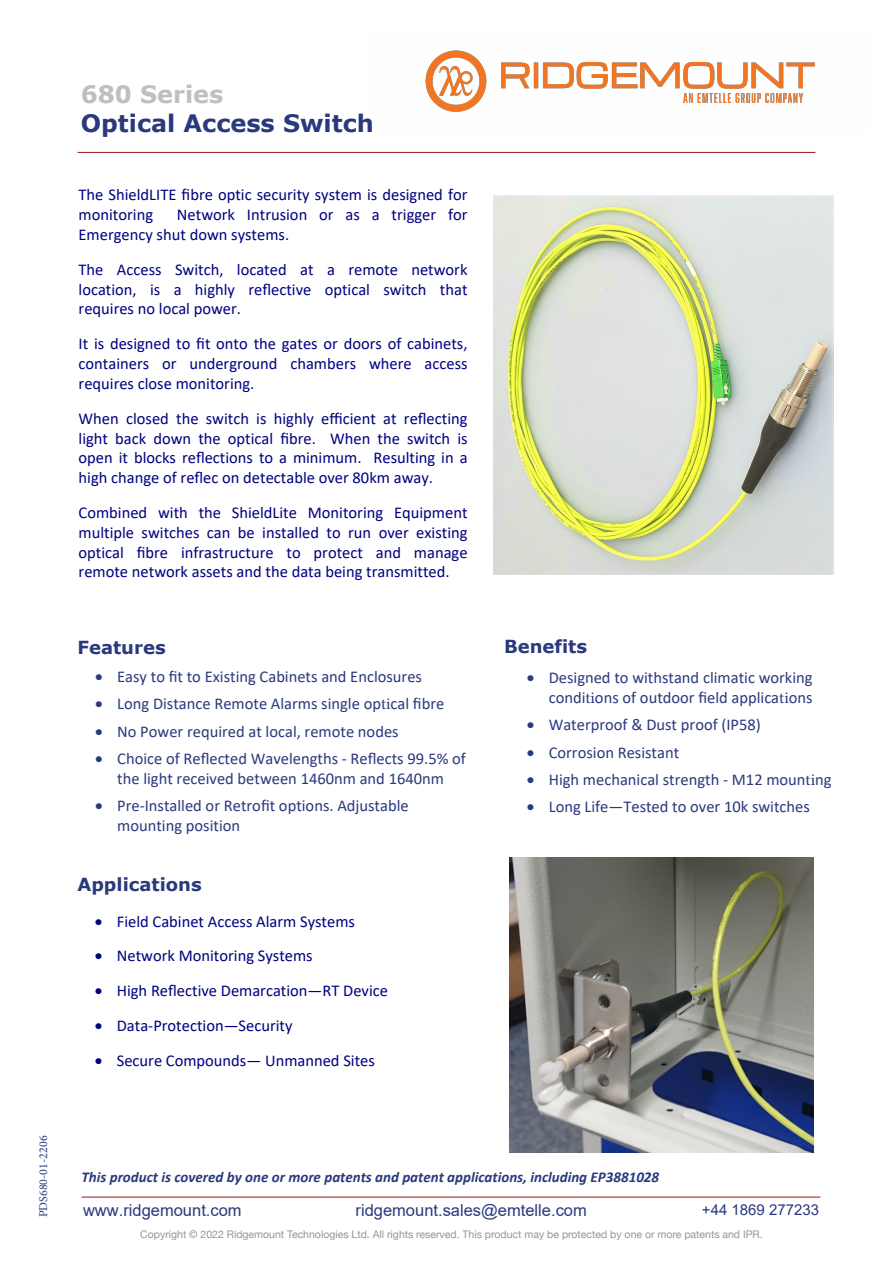
<style>
.page{position:relative;width:893px;height:1263px;background:#fff}
.page>*{position:absolute;margin:0;border:0;box-sizing:border-box;transform-origin:0 0}
.t1{font:700 24px "Verdana";color:#2a397d}
.t2{font:700 24px "Verdana";color:#bfbfbf}
.t3{font:700 18px "Verdana";color:#2a397d}
.t4{font:700 18px "Verdana";color:#2a397d}
.t5{font:16.5px/19.8px "Calibri";color:#000080;text-align:justify}
.t6{font:16.5px/19.8px "Calibri";color:#2a397d;text-align:right}
.t7{font:16.5px "Arial";color:#29397d}
.t8{font:italic 700 15px "Calibri";color:#29397d}
.t9{font:15px "Arial";color:#29397d}
.t10{font:12px "Minion Pro";color:#29397d}
.t11{font:10.5px "Helvetica Neue";color:#939598}
.s1{font-style:inherit}
.s2{font-family:"Minion Pro"}
</style>
<div class="page">
<hr style="left:78px;top:152px;width:737px;height:1px;background:#9d161a">
<img style="left:509px;top:857px;width:305px;height:296px">
<img style="left:494px;top:195px;width:340px;height:379px">
<img style="left:425px;top:50px;width:390px;height:62px">
<hr style="left:82px;top:1197px;width:738px;height:1px;background:#9d161a">
<p class="t10" style="left:35px;top:1217px;width:83px;rotate:-90deg">PDS680-01-2206</p>
<h1 class="t2" style="left:81px;top:78px;width:144px">680 Series</h1>
<h1 class="t1" style="left:81px;top:106px;width:295px">Optical Access Switch</h1>
<p class="t5" style="left:79px;top:185px;width:390px">The ShieldLITE fibre optic security system is designed for monitoring</p>
<p class="t5" style="left:79px;top:204px;width:390px;text-indent:98px">Network Intrusion or as a trigger for<br>Emergency shut down systems.</p>
<p class="t5" style="left:79px;top:259px;width:390px">The Access Switch, located at a remote network location, is a highly reflective optical switch that requires no local power.</p>
<p class="t5" style="left:79px;top:333px;width:390px">It is designed to fit onto the gates or doors of cabinets, containers or underground chambers where access requires close monitoring.</p>
<p class="t5" style="left:79px;top:408px;width:390px">When closed the switch is highly efficient at reflecting light back down the optical fibre. When the switch is open it blocks reflections to a minimum. Resulting in a high change of reflec on detectable over 80km away.</p>
<p class="t5" style="left:79px;top:502px;width:390px">Combined with the ShieldLite Monitoring Equipment multiple switches can be installed to run over existing optical fibre infrastructure to protect and manage remote network assets and the data being transmitted.</p>
<p class="t4" style="left:77px;top:634px;width:90px">Features</p>
<p class="t3" style="left:504px;top:634px;width:85px">Benefit<span class="s1">s</span></p>
<p class="t6" style="left:95px;top:666px;width:328px">• Easy to fit to Existing Cabinets and Enclosures</p>
<p class="t6" style="left:95px;top:693px;width:351px">• Long Distance Remote Alarms single op<span class="s2">ti</span>cal fibre</p>
<p class="t6" style="left:95px;top:721px;width:305px">• No Power required at local, remote nodes</p>
<p class="t6" style="left:95px;top:748px;width:372px;text-align:center">• Choice of Reflected Wavelengths - Reflects 99.5% of the light received between 1460nm and 1640nm</p>
<p class="t6" style="left:117px;top:795px;width:293px;text-align:left;text-indent:-22px">• Pre-Installed or Retrofit options. Adjustable mounting position</p>
<p class="t3" style="left:77px;top:871px;width:126px">Applications</p>
<p class="t5" style="left:95px;top:911px;width:262px">• Field Cabinet Access Alarm Systems</p>
<p class="t5" style="left:95px;top:945px;width:219px">• Network Monitoring Systems</p>
<p class="t5" style="left:95px;top:980px;width:295px">• High Reflective Demarcation—RT Device</p>
<p class="t5" style="left:95px;top:1015px;width:199px">• Data-Protection—Security</p>
<p class="t5" style="left:95px;top:1050px;width:282px">• Secure Compounds— Unmanned Sites</p>
<p class="t6" style="left:527px;top:667px;width:287px">• Designed to withstand climatic working condi<span class="s2">ti</span>ons of outdoor field applica<span class="s2">ti</span>ons</p>
<p class="t6" style="left:527px;top:714px;width:236px">• Waterproof &amp; Dust proof (IP58)</p>
<p class="t6" style="left:527px;top:742px;width:154px">• Corrosion Resistant</p>
<p class="t6" style="left:527px;top:769px;width:306px">• High mechanical strength - M12 moun<span class="s2">ti</span>ng</p>
<p class="t6" style="left:527px;top:796px;width:285px">• Long Life—Tested to over 10k switches</p>
<p class="t8" style="left:81px;top:1166px;width:579px">This product is <span class="s1">cover</span>ed by one or more patents <span class="s1">and patent applications,</span> including EP3881028</p>
<p class="t7" style="left:83px;top:1199px;width:160px">www.ridgemount.com</p>
<p class="t7" style="left:356px;top:1199px;width:233px">ridgemount.sales@emtelle.com</p>
<p class="t9" style="left:702px;top:1199px;width:119px">+44 1869 277233</p>
<p class="t11" style="left:140px;top:1226px;width:624px">Copyright © 2022 Ridgemount Technologies Ltd. All rights reserved. This product may be protected by one or more patents and IPR.</p>
</div>
